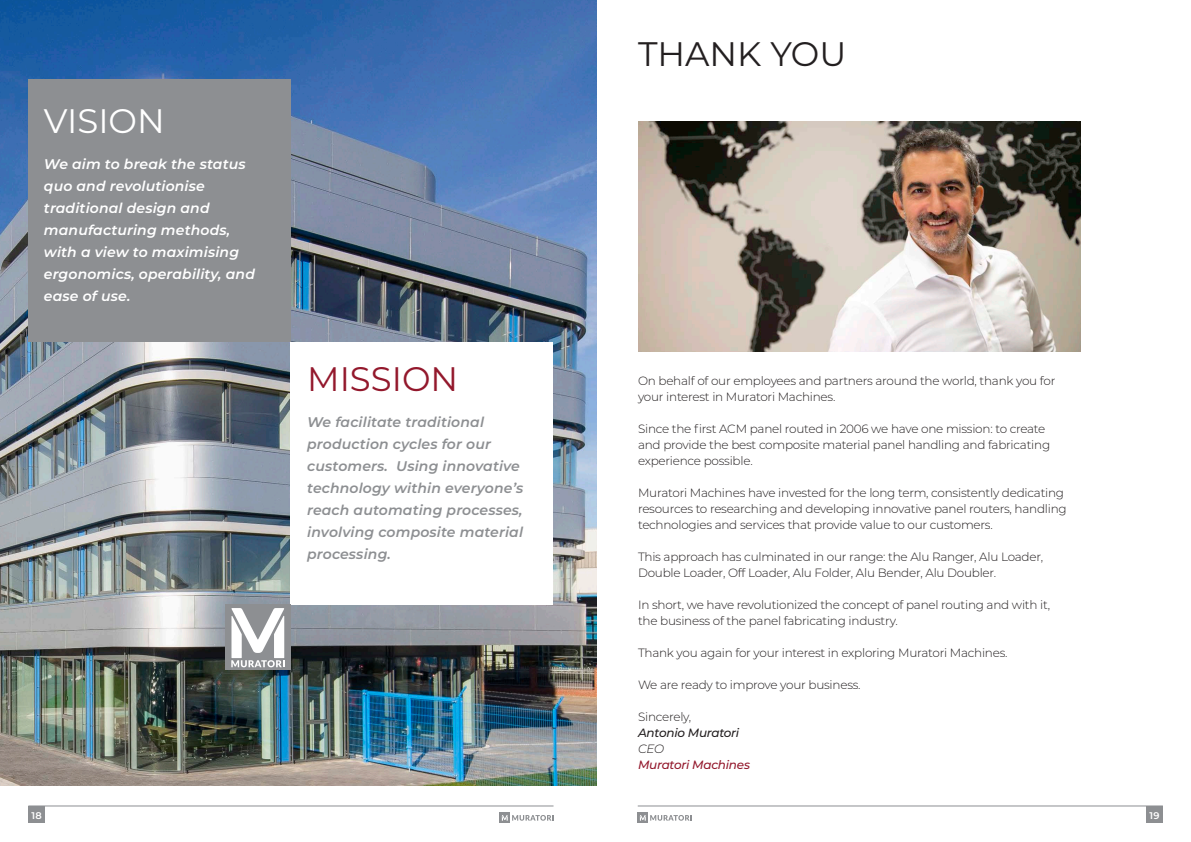
<style>
.page{position:relative;width:1191px;height:842px;background:#fff}
.page>*{position:absolute;margin:0;border:0;box-sizing:border-box;transform-origin:0 0}
.t1{font:34px "Montserrat";color:#231f20}
.t2{font:34px "Montserrat";color:#93182c}
.t3{font:34px "Montserrat";color:#fff}
.t4{font:italic 600 14px/22px "Montserrat";letter-spacing:.01em;color:#8d8f92}
.t5{font:italic 600 14px/22px "Montserrat";letter-spacing:.01em;color:#fff}
.t6{font:300 12px/16px "Montserrat";letter-spacing:-.02em;color:#231f20}
.t7{font:italic 500 12px "Montserrat";letter-spacing:-.02em;color:#93182c}
.t8{font:italic 500 12px "Montserrat";letter-spacing:-.02em;color:#231f20}
.t9{font:italic 300 12px "Montserrat";color:#231f20}
.t10{font:600 9.7px "Montserrat";color:#fff}
</style>
<div class="page">
<div style="left:28px;top:806px;width:17px;height:17px;background:#8d8f92"></div>
<div style="left:1146px;top:806px;width:16px;height:17px;background:#8d8f92"></div>
<div style="left:638px;top:813px;width:10px;height:10px;background:#8d8f92"></div>
<svg style="left:640px;top:815px;width:51px;height:6px"></svg>
<svg style="left:500px;top:813px;width:10px;height:10px"></svg>
<svg style="left:502px;top:815px;width:51px;height:6px"></svg>
<hr style="left:28px;top:806px;width:525px;height:1px;background:#8d8f92">
<hr style="left:638px;top:806px;width:524px;height:1px;background:#8d8f92">
<img style="left:0;top:0;width:596px;height:785px">
<div style="left:28px;top:80px;width:263px;height:262px;background:#8d8f92"></div>
<div style="left:291px;top:342px;width:262px;height:262px;background:#fff"></div>
<div style="left:225px;top:604px;width:66px;height:66px;background:#8d8f92"></div>
<svg style="left:231px;top:608px;width:53px;height:59px"></svg>
<img style="left:638px;top:121px;width:442px;height:230px">
<h1 class="t3" style="left:44px;top:98px;width:122px">VISION</h1>
<p class="t5" style="left:44px;top:153px;width:213px">We aim to break the status quo and revolutionise traditional design and manufacturing methods, with a view to maximising ergonomics, operability, and ease of use.</p>
<h1 class="t2" style="left:307px;top:356px;width:152px">MISSION</h1>
<p class="t4" style="left:307px;top:411px;width:217px">We facilitate traditional production cycles for our customers. Using innovative technology within everyone’s reach automating processes, involving composite material processing.</p>
<h1 class="t1" style="left:638px;top:31px;width:210px">THANK YOU</h1>
<p class="t6" style="left:638px;top:372px;width:419px">On behalf of our employees and partners around the world, thank you for your interest in Muratori Machines.</p>
<p class="t6" style="left:638px;top:420px;width:414px">Since the first ACM panel routed in 2006 we have one mission: to create and provide the best composite material panel handling and fabricating experience possible.</p>
<p class="t6" style="left:638px;top:484px;width:430px">Muratori Machines have invested for the long term, consistently dedicating resources to researching and developing innovative panel routers, handling technologies and services that provide value to our customers.</p>
<p class="t6" style="left:638px;top:548px;width:407px">This approach has culminated in our range: the Alu Ranger, Alu Loader,<br>Double Loader, Off Loader, Alu Folder, Alu Bender, Alu Doubler.</p>
<p class="t6" style="left:638px;top:596px;width:413px">In short, we have revolutionized the concept of panel routing and with it, the business of the panel fabricating industry.</p>
<p class="t6" style="left:638px;top:644px;width:371px">Thank you again for your interest in exploring Muratori Machines.</p>
<p class="t6" style="left:638px;top:676px;width:224px">We are ready to improve your business.</p>
<p class="t6" style="left:638px;top:708px;width:55px">Sincerely,</p>
<p class="t8" style="left:638px;top:724px;width:103px">Antonio Muratori</p>
<p class="t9" style="left:638px;top:740px;width:28px">CEO</p>
<p class="t7" style="left:638px;top:756px;width:113px">Muratori Machines</p>
<p class="t10" style="left:32px;top:808px;width:12px">18</p>
<p class="t10" style="left:1149px;top:808px;width:11px">19</p>
</div>
